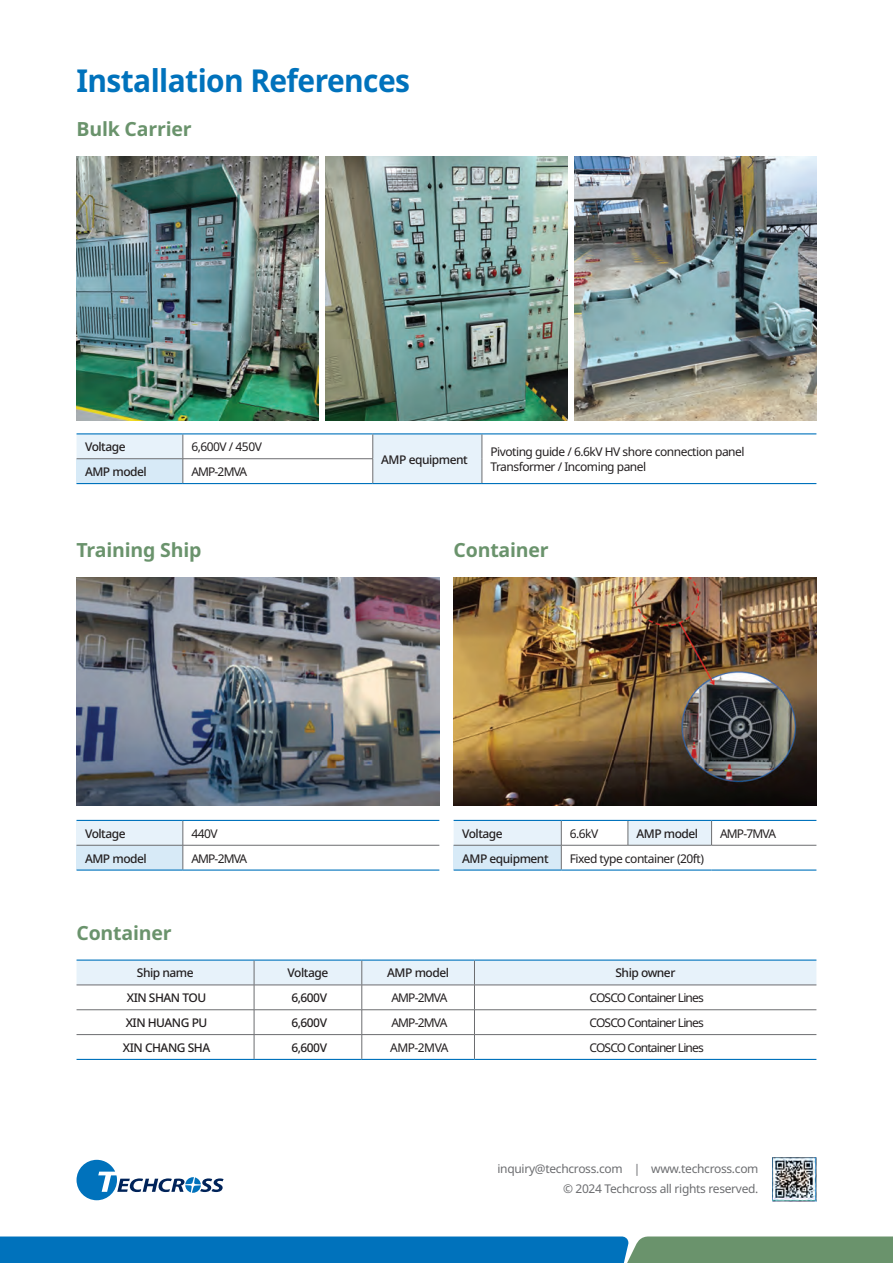
<style>
.page{position:relative;width:893px;height:1263px;background:#fff}
.page>*{position:absolute;margin:0;border:0;box-sizing:border-box;transform-origin:0 0}
.본문_영_-9{font:700 31.5px "Noto Sans";letter-spacing:-.02em;color:#0072bc;scale:.95 1}
.본문_영_-9-2{font:700 19.5px "Noto Sans";letter-spacing:-.01em;color:#6a936c}
.본문_영_-9-3{font:12px "Noto Sans";letter-spacing:-.04em;color:#231f20}
.본문_영_-9-4{font:500 12px "Noto Sans";letter-spacing:-.04em;color:#231f20}
.t1{font:12px "Noto Sans";letter-spacing:-.025em;color:#6c6d70}
.본문_영_-9-5{font:12px "Noto Sans";letter-spacing:-.07em;color:#231f20}
</style>
<div class="page">
<svg style="left:77px;top:1160px;width:147px;height:40px"></svg>
<svg style="left:0;top:1236px;width:893px;height:27px"></svg>
<img style="left:772px;top:1157px;width:44px;height:44px">
<hr style="left:77px;top:433px;width:106px;height:1px;background:#0072bc">
<hr style="left:183px;top:433px;width:190px;height:1px;background:#0072bc">
<hr style="left:373px;top:433px;width:109px;height:1px;background:#0072bc">
<hr style="left:482px;top:433px;width:334px;height:1px;background:#0072bc">
<svg style="left:77px;top:434px;width:739px;height:50px"></svg>
<div style="left:77px;top:820px;width:106px;height:25px;background:#e7f2fa"></div>
<div style="left:77px;top:845px;width:106px;height:25px;background:#d7eaf7"></div>
<hr style="left:77px;top:845px;width:106px;height:1px;background:#6c6d70">
<hr style="left:183px;top:845px;width:256px;height:1px;background:#6c6d70">
<svg style="left:183px;top:821px;width:1px;height:48px"></svg>
<hr style="left:77px;top:820px;width:106px;height:1px;background:#0072bc">
<hr style="left:183px;top:820px;width:256px;height:1px;background:#0072bc">
<hr style="left:77px;top:869px;width:106px;height:2px;background:#0072bc">
<hr style="left:183px;top:869px;width:256px;height:2px;background:#0072bc">
<svg style="left:454px;top:820px;width:362px;height:49px"></svg>
<hr style="left:454px;top:869px;width:107px;height:2px;background:#0072bc">
<hr style="left:561px;top:869px;width:67px;height:2px;background:#0072bc">
<hr style="left:628px;top:869px;width:84px;height:2px;background:#0072bc">
<hr style="left:712px;top:869px;width:104px;height:2px;background:#0072bc">
<hr style="left:77px;top:959px;width:177px;height:2px;background:#0072bc">
<hr style="left:254px;top:959px;width:108px;height:2px;background:#0072bc">
<hr style="left:362px;top:959px;width:112px;height:2px;background:#0072bc">
<hr style="left:474px;top:959px;width:342px;height:2px;background:#0072bc">
<hr style="left:77px;top:1059px;width:177px;height:1px;background:#0072bc">
<hr style="left:254px;top:1059px;width:108px;height:1px;background:#0072bc">
<hr style="left:362px;top:1059px;width:112px;height:1px;background:#0072bc">
<hr style="left:474px;top:1059px;width:342px;height:1px;background:#0072bc">
<svg style="left:77px;top:960px;width:739px;height:99px"></svg>
<img style="left:77px;top:156px;width:242px;height:265px">
<img style="left:325px;top:156px;width:243px;height:265px">
<img style="left:574px;top:156px;width:242px;height:265px">
<img style="left:77px;top:577px;width:362px;height:228px">
<img style="left:454px;top:577px;width:362px;height:228px">
<p class="본문_영_-9" style="left:77px;top:59px;width:353px">Installation References</p>
<p class="본문_영_-9-2" style="left:77px;top:116px;width:117px">Bulk Carrier</p>
<p class="본문_영_-9-4" style="left:85px;top:438px;width:42px">Voltage</p>
<p class="본문_영_-9-3" style="left:191px;top:438px;width:72px">6,600V / 450V</p>
<p class="본문_영_-9-4" style="left:85px;top:463px;width:63px">AMP model</p>
<p class="본문_영_-9-3" style="left:191px;top:463px;width:57px">AMP-2MVA</p>
<p class="본문_영_-9-4" style="left:381px;top:451px;width:88px">AMP equipment</p>
<p class="본문_영_-9-3" style="left:490px;top:443px;width:256px">Pivoting guide / 6.6kV HV shore connection panel</p>
<p class="본문_영_-9-3" style="left:490px;top:458px;width:157px">Transformer / Incoming panel</p>
<p class="본문_영_-9-2" style="left:77px;top:536px;width:126px">Training Ship</p>
<p class="본문_영_-9-2" style="left:454px;top:536px;width:97px">Container</p>
<p class="본문_영_-9-4" style="left:85px;top:825px;width:42px">Voltage</p>
<p class="본문_영_-9-3" style="left:191px;top:825px;width:28px">440V</p>
<p class="본문_영_-9-4" style="left:85px;top:850px;width:63px">AMP model</p>
<p class="본문_영_-9-3" style="left:191px;top:850px;width:57px">AMP-2MVA</p>
<p class="본문_영_-9-2" style="left:77px;top:919px;width:97px">Container</p>
<p class="본문_영_-9-4" style="left:462px;top:825px;width:42px">Voltage</p>
<p class="본문_영_-9-3" style="left:570px;top:825px;width:30px">6.6kV</p>
<p class="본문_영_-9-4" style="left:636px;top:825px;width:63px">AMP model</p>
<p class="본문_영_-9-3" style="left:720px;top:825px;width:57px">AMP-7MVA</p>
<p class="본문_영_-9-4" style="left:462px;top:850px;width:88px">AMP equipment</p>
<p class="본문_영_-9-3" style="left:570px;top:850px;width:136px">Fixed type container (20ft)</p>
<p class="본문_영_-9-4" style="left:137px;top:965px;width:58px">Ship name</p>
<p class="본문_영_-9-4" style="left:288px;top:965px;width:42px">Voltage</p>
<p class="본문_영_-9-4" style="left:387px;top:965px;width:63px">AMP model</p>
<p class="본문_영_-9-4" style="left:615px;top:965px;width:61px">Ship owner</p>
<p class="본문_영_-9-4" style="left:127px;top:989px;width:81px">XIN SHAN TOU</p>
<p class="본문_영_-9-4" style="left:291px;top:989px;width:37px">6,600V</p>
<p class="본문_영_-9-3" style="left:391px;top:989px;width:57px">AMP-2MVA</p>
<p class="본문_영_-9-5" style="left:590px;top:989px;width:116px">COSCO Container Lines</p>
<p class="본문_영_-9-4" style="left:126px;top:1014px;width:83px">XIN HUANG PU</p>
<p class="본문_영_-9-4" style="left:291px;top:1014px;width:37px">6,600V</p>
<p class="본문_영_-9-3" style="left:391px;top:1014px;width:57px">AMP-2MVA</p>
<p class="본문_영_-9-5" style="left:590px;top:1014px;width:116px">COSCO Container Lines</p>
<p class="본문_영_-9-4" style="left:123px;top:1039px;width:89px">XIN CHANG SHA</p>
<p class="본문_영_-9-4" style="left:291px;top:1039px;width:37px">6,600V</p>
<p class="본문_영_-9-3" style="left:390px;top:1039px;width:60px">AMP-2MVA</p>
<p class="본문_영_-9-5" style="left:590px;top:1039px;width:116px">COSCO Container Lines</p>
<p class="t1" style="left:497px;top:1160px;width:263px">inquiry@techcross.com | www.techcross.com</p>
<p class="t1" style="left:563px;top:1180px;width:197px">© 2024 Techcross all rights reserved.</p>
</div>
